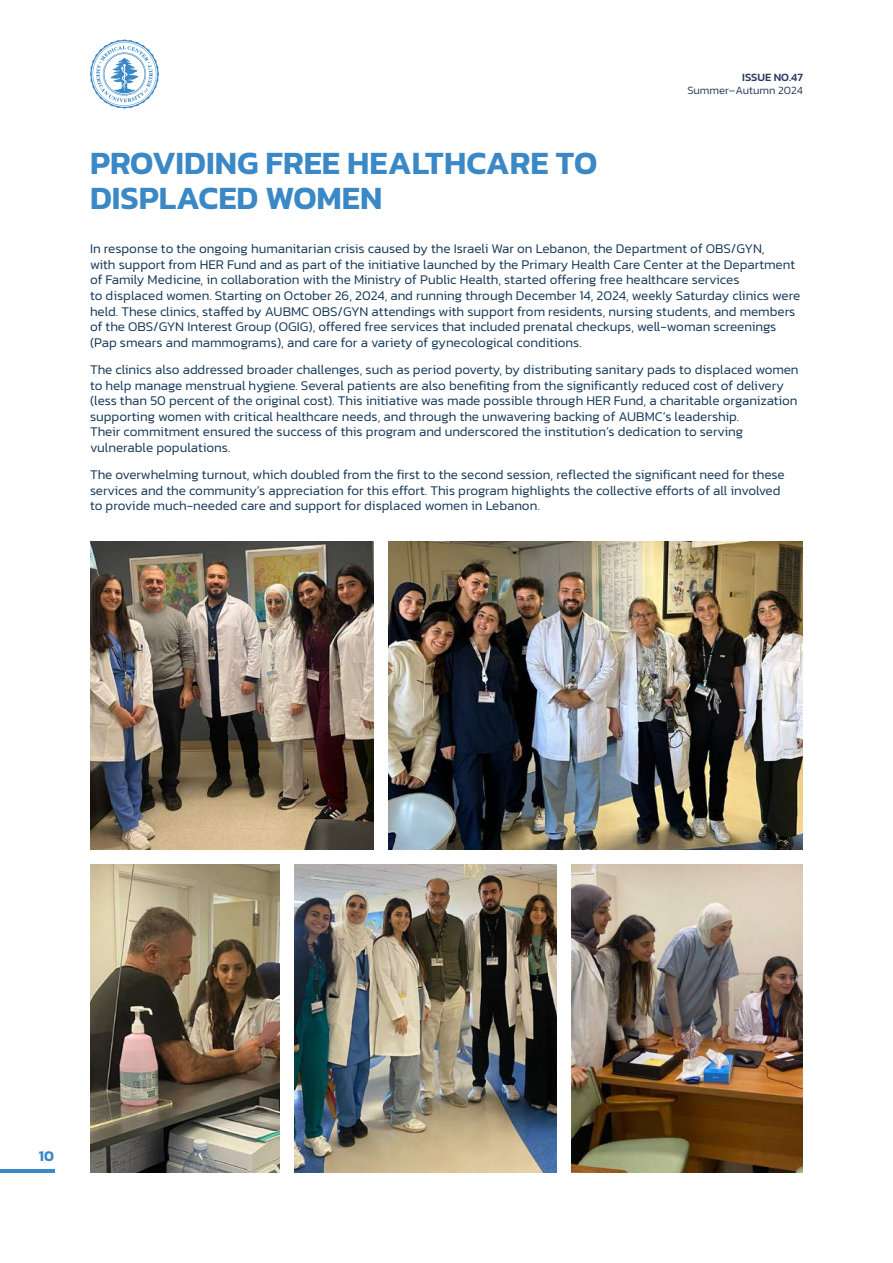
<style>
.page{position:relative;width:893px;height:1263px;background:#fff}
.page>*{position:absolute;margin:0;border:0;box-sizing:border-box;transform-origin:0 0}
.t1{font:600 33px/34.7px "Kanit";color:#3a88c6}
.t2{font:600 15px "Kanit";color:#3887c8}
.t3{font:300 13.5px/15.6px "Kanit";color:#143859}
.t4{font:300 11.25px "Kanit";color:#283c5b}
.t5{font:500 11.25px "Kanit";color:#283c5b}
</style>
<div class="page">
<hr style="left:0;top:1169px;width:54px;height:3px;background:#3a88c6">
<svg style="left:90px;top:40px;width:69px;height:69px"></svg>
<img style="left:389px;top:541px;width:414px;height:308px">
<img style="left:90px;top:541px;width:284px;height:308px">
<img style="left:571px;top:864px;width:232px;height:309px">
<img style="left:90px;top:864px;width:190px;height:309px">
<img style="left:295px;top:864px;width:261px;height:309px">
<h1 class="t1" style="left:90px;top:145px;width:509px">PROVIDING FREE HEALTHCARE TO<br>DISPLACED WOMEN</h1>
<p class="t5" style="left:742px;top:71px;width:62px">ISSUE NO.47</p>
<p class="t4" style="left:687px;top:84px;width:117px">Summer–Autumn 2024</p>
<p class="t3" style="left:90px;top:242px;width:712px">In response to the ongoing humanitarian crisis caused by the Israeli War on Lebanon, the Department of OBS/GYN,<br>with support from HER Fund and as part of the initiative launched by the Primary Health Care Center at the Department of Family Medicine, in collaboration with the Ministry of Public Health, started offering free healthcare services<br>to displaced women. Starting on October 26, 2024, and running through December 14, 2024, weekly Saturday clinics were held. These clinics, staffed by AUBMC OBS/GYN attendings with support from residents, nursing students, and members of the OBS/GYN Interest Group (OGIG), offered free services that included prenatal checkups, well-woman screenings (Pap smears and mammograms), and care for a variety of gynecological conditions.</p>
<p class="t3" style="left:90px;top:363px;width:710px">The clinics also addressed broader challenges, such as period poverty, by distributing sanitary pads to displaced women to help manage menstrual hygiene. Several patients are also benefiting from the significantly reduced cost of delivery (less than 50 percent of the original cost). This initiative was made possible through HER Fund, a charitable organization supporting women with critical healthcare needs, and through the unwavering backing of AUBMC’s leadership.<br>Their commitment ensured the success of this program and underscored the institution’s dedication to serving vulnerable populations.</p>
<p class="t3" style="left:90px;top:468px;width:696px">The overwhelming turnout, which doubled from the first to the second session, reflected the significant need for these services and the community’s appreciation for this effort. This program highlights the collective efforts of all involved to provide much-needed care and support for displaced women in Lebanon.</p>
<p class="t2" style="left:39px;top:1147px;width:17px">10</p>
</div>
